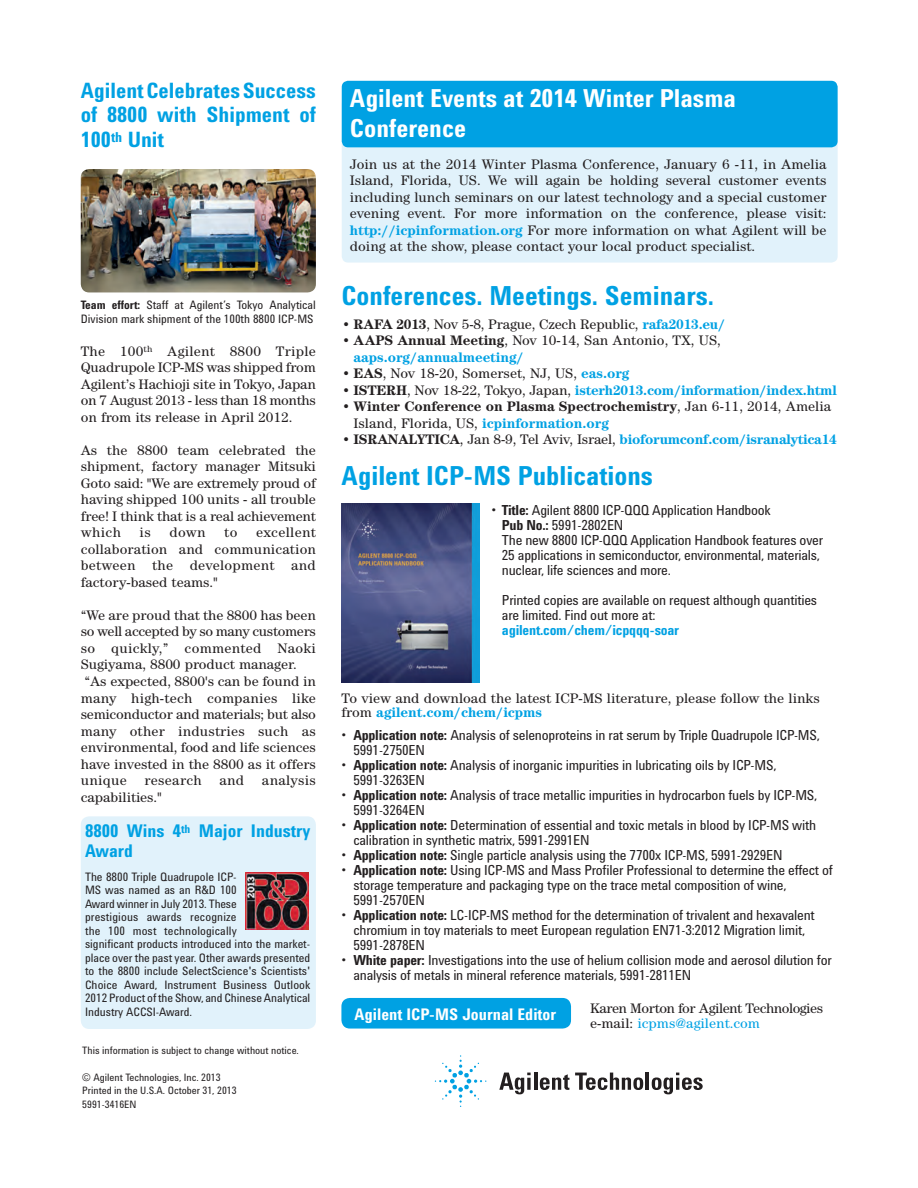
<style>
.page{position:relative;width:918px;height:1188px;background:#fff}
.page>*{position:absolute;margin:0;border:0;box-sizing:border-box;transform-origin:0 0}
.t1{font:700 27px "Agilent Cond";color:#00a1e3}
.t2{font:700 25.5px/30px "Agilent Cond";color:#fff}
.t3{font:700 21.75px/24.8px "Agilent Cond";color:#00a1e3;text-align:justify}
.t4{font:700 18px/19.5px "Agilent Cond";color:#00a1e3}
.t5{font:700 16.5px "Agilent Cond";color:#fff}
.t6{font:14.25px/16.5px "Agilent Century ITC";letter-spacing:-.005em;color:#231f20;text-align:justify}
.t7{font:14.25px/15px "Agilent Cond";letter-spacing:-.015em;color:#231f20}
.t8{font:700 14.25px "Agilent Century ITC";letter-spacing:-.015em;color:#00a1e3}
.t9{font:700 14.25px/16.5px "Agilent Century ITC";color:#231f20}
.t10{font:14.25px/15px "Agilent Century ITC";letter-spacing:-.035em;color:#231f20}
.t11{font:700 14.25px "Agilent Cond";letter-spacing:-.015em;color:#00a1e3}
.t12{font:12px/13.5px "Agilent Cond";color:#231f20}
.t13{font:10.5px/13.5px "Agilent Cond";color:#231f20}
.s1{font-weight:700}
.s2{font-weight:700;color:#00a1e3}
.s3{font-weight:400;color:#231f20}
.s4{color:#231f20}
.s5{font-weight:400}
.s6{color:#00a1e3}
</style>
<div class="page">
<div style="left:341px;top:998px;width:230px;height:31px;background:#00a1e3;border-radius:9px"></div>
<svg style="left:499px;top:1073px;width:32px;height:21px"></svg>
<hr style="left:534px;top:1073px;width:3px;height:17px;background:#231f20">
<svg style="left:540px;top:1074px;width:29px;height:16px"></svg>
<svg style="left:575px;top:1073px;width:68px;height:17px"></svg>
<hr style="left:646px;top:1073px;width:3px;height:17px;background:#231f20">
<svg style="left:652px;top:1073px;width:51px;height:21px"></svg>
<svg style="left:435px;top:1055px;width:51px;height:52px"></svg>
<img style="left:81px;top:169px;width:235px;height:123px;border-radius:9px">
<div style="left:81px;top:816px;width:235px;height:213px;background:#e1f2fb;border-radius:9px"></div>
<img style="left:245px;top:872px;width:63px;height:58px">
<div style="left:342px;top:98px;width:496px;height:165px;background:#e1f2fb;border-radius:6px"></div>
<div style="left:342px;top:81px;width:496px;height:66px;background:#00a1e3;border-radius:6px"></div>
<img style="left:341px;top:504px;width:138px;height:179px">
<h3 class="t3" style="left:81px;top:78px;width:237px">Agilent Celebrates Success of 8800 with Shipment of 100<sup>th</sup> Unit</h3>
<p class="t12" style="left:81px;top:298px;width:237px"><span class="s1">Team effort:</span> Staff at Agilent’s Tokyo Analytical<br>Division mark shipment of the 100th 8800 ICP-MS</p>
<p class="t6" style="left:81px;top:343px;width:237px">The 100<sup>th</sup> Agilent 8800 Triple Quadrupole ICP-MS was shipped from Agilent’s Hachioji site in Tokyo, Japan on 7 August 2013 - less than 18 months on from its release in April 2012.</p>
<p class="t6" style="left:81px;top:442px;width:237px">As the 8800 team celebrated the shipment, factory manager Mitsuki Goto said: "We are extremely proud of having shipped 100 units - all trouble free! I think that is a real achievement which</p>
<p class="t6" style="left:81px;top:524px;width:237px;text-indent:175px">excellent collaboration and communication between the development and factory-based teams."</p>
<p class="t6" style="left:81px;top:607px;width:237px;text-align:left">“We are proud that the 8800 has been so well accepted by so many customers so quickly,” commented Naoki<br>Sugiyama, 8800 product manager. “As expected, 8800's can be found in many high-tech companies like semiconductor and materials; but also many other industries such as environmental, food and life sciences have invested in the 8800 as it offers unique research and analysis capabilities."</p>
<p class="t6" style="left:140px;top:524px;width:13px">is</p>
<p class="t6" style="left:169px;top:524px;width:38px">down</p>
<p class="t6" style="left:224px;top:524px;width:15px">to</p>
<p class="t4" style="left:85px;top:821px;width:227px">8800 Wins 4<sup>th</sup> Major Industry<br>Award</p>
<p class="t12" style="left:85px;top:870px;width:227px">The 8800 Triple Quadrupole ICP-<br>MS was named as an R&amp;D 100<br>Award winner in July 2013. These<br>prestigious awards recognize<br>the 100 most technologically<br>significant products introduced into the market&shy;place over the past year. Other awards presented to the 8800 include SelectScience's Scientists' Choice Award, Instrument Business Outlook 2012 Product of the Show, and Chinese Analytical Industry ACCSI-Award.</p>
<p class="t13" style="left:82px;top:1043px;width:218px">This information is subject to change without notice.</p>
<p class="t13" style="left:82px;top:1070px;width:156px">© Agilent Technologies, Inc. 2013<br>Printed in the U.S.A. October 31, 2013<br>5991-3416EN</p>
<h2 class="t2" style="left:350px;top:84px;width:387px">Agilent Events at 2014 Winter Plasma<br>Conference</h2>
<p class="t6" style="left:350px;top:156px;width:478px">Join us at the 2014 Winter Plasma Conference, January 6 -11, in Amelia Island, Florida, US. We will again be holding several customer events including lunch seminars on our latest technology and a special customer evening event. For more information on the conference, please visit: <span class="s2">http://icpinformation.org</span> For more information on what Agilent will be doing at the show, please contact your local product specialist.</p>
<h1 class="t1" style="left:341px;top:280px;width:374px">Conferences. Meetings. Seminars.</h1>
<p class="t6" style="left:341px;top:316px;width:385px">• <span class="s1">RAFA 2013</span>, Nov 5-8, Prague, Czech Republic, <span class="s2">rafa2013.eu/</span></p>
<p class="t6" style="left:353px;top:332px;width:369px;text-indent:-12px">• <span class="s1">AAPS Annual Meeting</span>, Nov 10-14, San Antonio, TX, US, <span class="s2">aaps.org/annualmeeting/</span></p>
<p class="t6" style="left:341px;top:365px;width:290px">• <span class="s1">EAS</span>, Nov 18-20, Somerset, NJ, US, <span class="s2">eas.org</span></p>
<p class="t8" style="left:341px;top:381px;width:497px"><span class="s3">•</span> <span class="s4">ISTERH</span><span class="s3">, Nov 18-22, Tokyo, Japan,</span> isterh2013.com/information/index.html</p>
<p class="t9" style="left:353px;top:398px;width:479px;text-indent:-12px"><span class="s5">•</span> Winter Conference on Plasma Spectrochemistry<span class="s5">, Jan 6-11, 2014, Amelia<br>Island, Florida, US,</span> <span class="s6">icpinformation.org</span></p>
<p class="t8" style="left:341px;top:431px;width:497px"><span class="s3">•</span> <span class="s4">ISRANALYTICA</span><span class="s3">, Jan 8-9, Tel Aviv, Israel,</span> bioforumconf.com/isranalytica14</p>
<h1 class="t1" style="left:341px;top:460px;width:313px">Agilent ICP-MS Publications</h1>
<p class="t7" style="left:502px;top:502px;width:323px;text-indent:-10px">• <span class="s1">Title:</span> Agilent 8800 ICP-QQQ Application Handbook<br><span class="s1">Pub No.:</span> 5991-2802EN<br>The new 8800 ICP-QQQ Application Handbook features over 25 applications in semiconductor, environmental, materials, nuclear, life sciences and more.</p>
<p class="t7" style="left:502px;top:592px;width:317px">Printed copies are available on request although quantities are limited. Find out more at:</p>
<p class="t11" style="left:502px;top:622px;width:179px">agilent.com/chem/icpqqq-soar</p>
<p class="t6" style="left:341px;top:691px;width:480px;line-height:14.2px">To view and download the latest ICP-MS literature, please follow the links from <span class="s2">agilent.com/chem/icpms</span></p>
<p class="t7" style="left:353px;top:727px;width:468px;text-indent:-12px">• <span class="s1">Application note:</span> Analysis of selenoproteins in rat serum by Triple Quadrupole ICP-MS,<br>5991-2750EN</p>
<p class="t7" style="left:353px;top:757px;width:425px;text-indent:-12px">• <span class="s1">Application note:</span> Analysis of inorganic impurities in lubricating oils by ICP-MS,<br>5991-3263EN</p>
<p class="t7" style="left:353px;top:787px;width:465px;text-indent:-12px">• <span class="s1">Application note:</span> Analysis of trace metallic impurities in hydrocarbon fuels by ICP-MS,<br>5991-3264EN</p>
<p class="t7" style="left:353px;top:817px;width:464px;text-indent:-12px">• <span class="s1">Application note:</span> Determination of essential and toxic metals in blood by ICP-MS with calibration in synthetic matrix, 5991-2991EN</p>
<p class="t7" style="left:341px;top:847px;width:443px">• <span class="s1">Application note:</span> Single particle analysis using the 7700x ICP-MS, 5991-2929EN</p>
<p class="t7" style="left:353px;top:862px;width:481px;text-indent:-12px">• <span class="s1">Application note:</span> Using ICP-MS and Mass Profiler Professional to determine the effect of storage temperature and packaging type on the trace metal composition of wine,<br>5991-2570EN</p>
<p class="t7" style="left:353px;top:907px;width:463px;text-indent:-12px">• <span class="s1">Application note:</span> LC-ICP-MS method for the determination of trivalent and hexavalent chromium in toy materials to meet European regulation EN71-3:2012 Migration limit,<br>5991-2878EN</p>
<p class="t7" style="left:353px;top:952px;width:480px;text-indent:-12px">• <span class="s1">White paper:</span> Investigations into the use of helium collision mode and aerosol dilution for analysis of metals in mineral reference materials, 5991-2811EN</p>
<p class="t5" style="left:355px;top:1005px;width:203px">Agilent ICP-MS Journal Editor</p>
<p class="t10" style="left:590px;top:1001px;width:235px">Karen Morton for Agilent Technologies e-mail: <span class="s6">icpms@agilent.com</span></p>
</div>
